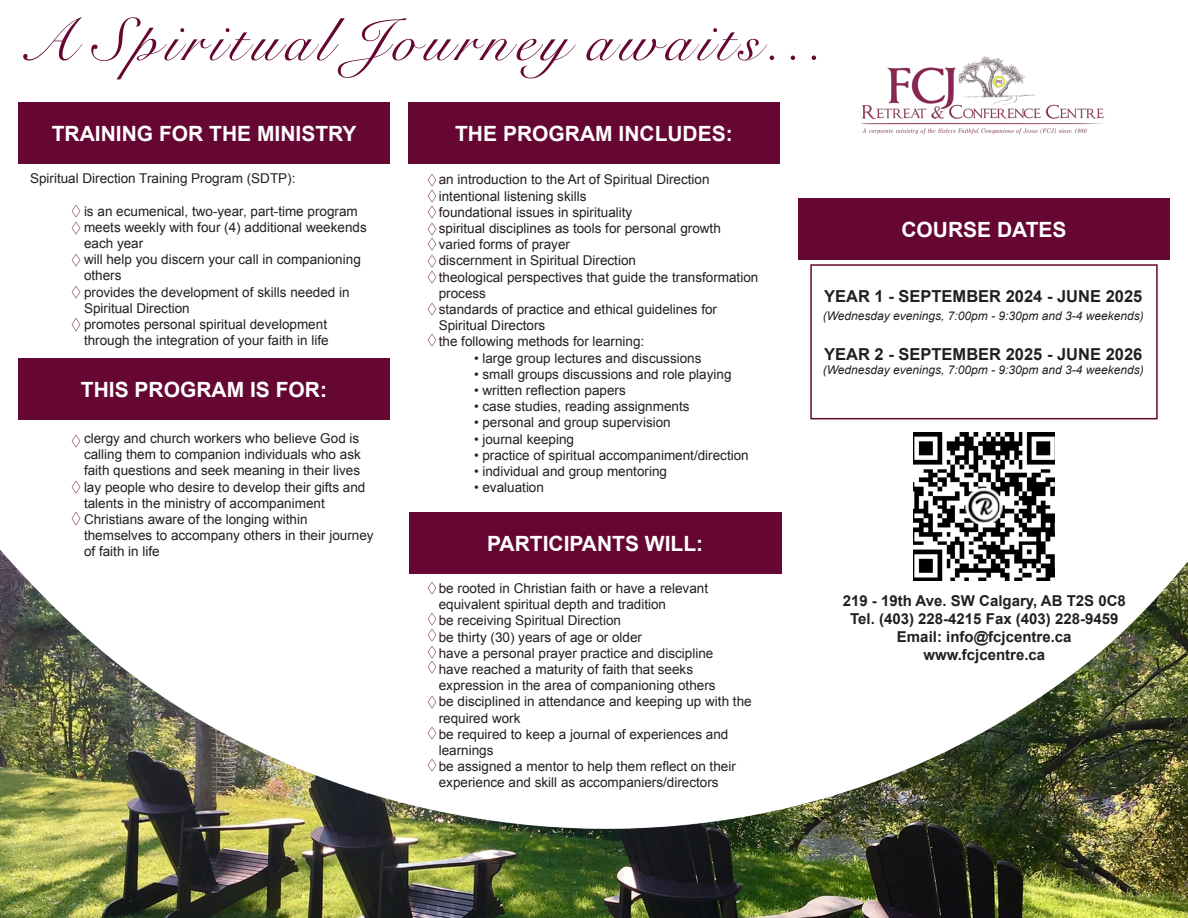
<style>
.page{position:relative;width:1188px;height:918px;background:#fff}
.page>*{position:absolute;margin:0;border:0;box-sizing:border-box;transform-origin:0 0}
.t1{font:60px "Snell Roundhand";letter-spacing:.1em;color:#650732}
.t2{font:700 21px "Arial";color:#fff}
.t3{font:700 16.5px "Arial";color:#231f20}
.t4{font:700 15px "Arial";color:#231f20}
.t5{font:13.5px "Arial";color:#231f20}
.t6{font:italic 12px "Arial";color:#231f20}
</style>
<div class="page">
<img style="left:0;top:102px;width:1188px;height:816px">
<div style="left:409px;top:513px;width:372px;height:61px;background:#650732"></div>
<div style="left:408px;top:103px;width:372px;height:61px;background:#650732"></div>
<div style="left:18px;top:103px;width:372px;height:61px;background:#650732"></div>
<div style="left:18px;top:358px;width:372px;height:61px;background:#650732"></div>
<img style="left:71px;top:203px;width:10px;height:15px">
<img style="left:71px;top:220px;width:10px;height:15px">
<img style="left:71px;top:253px;width:10px;height:15px">
<img style="left:71px;top:285px;width:10px;height:15px">
<img style="left:71px;top:317px;width:10px;height:15px">
<img style="left:71px;top:480px;width:10px;height:15px">
<img style="left:71px;top:511px;width:10px;height:15px">
<img style="left:71px;top:433px;width:10px;height:15px">
<img style="left:427px;top:172px;width:10px;height:15px">
<img style="left:427px;top:189px;width:10px;height:79px">
<img style="left:427px;top:270px;width:10px;height:15px">
<img style="left:427px;top:301px;width:10px;height:15px">
<img style="left:427px;top:333px;width:10px;height:15px">
<img style="left:427px;top:580px;width:10px;height:16px">
<img style="left:427px;top:611px;width:10px;height:15px">
<img style="left:427px;top:628px;width:10px;height:47px">
<img style="left:427px;top:695px;width:10px;height:15px">
<img style="left:427px;top:726px;width:10px;height:15px">
<img style="left:427px;top:758px;width:10px;height:15px">
<div style="left:810px;top:264px;width:348px;height:155px;border:2px solid #650732"></div>
<img style="left:914px;top:432px;width:140px;height:148px">
<img style="left:858px;top:55px;width:252px;height:90px">
<p class="t1" style="left:18px;top:-7px;width:806px">A Spiritual Journey awaits...</p>
<p class="t2" style="left:52px;top:120px;width:306px">TRAINING FOR THE MINISTRY</p>
<p class="t5" style="left:30px;top:170px;width:267px">Spiritual Direction Training Program (SDTP):</p>
<p class="t5" style="left:84px;top:202px;width:275px">is an ecumenical, two-year, part-time program</p>
<p class="t5" style="left:84px;top:218px;width:284px">meets weekly with four (4) additional weekends</p>
<p class="t5" style="left:84px;top:234px;width:61px">each year</p>
<p class="t5" style="left:84px;top:251px;width:278px">will help you discern your call in companioning</p>
<p class="t5" style="left:84px;top:267px;width:39px">others</p>
<p class="t5" style="left:84px;top:283px;width:267px">provides the development of skills needed in</p>
<p class="t5" style="left:84px;top:299px;width:107px">Spiritual Direction</p>
<p class="t5" style="left:84px;top:315px;width:245px">promotes personal spiritual development</p>
<p class="t5" style="left:84px;top:332px;width:246px">through the integration of your faith in life</p>
<p class="t2" style="left:81px;top:375px;width:248px">THIS PROGRAM IS FOR:</p>
<p class="t5" style="left:84px;top:429px;width:277px">clergy and church workers who believe God is</p>
<p class="t5" style="left:84px;top:446px;width:278px">calling them to companion individuals who ask</p>
<p class="t5" style="left:84px;top:462px;width:278px">faith questions and seek meaning in their lives</p>
<p class="t5" style="left:84px;top:478px;width:283px">lay people who desire to develop their gifts and</p>
<p class="t5" style="left:84px;top:494px;width:242px">talents in the ministry of accompaniment</p>
<p class="t5" style="left:84px;top:510px;width:225px">Christians aware of the longing within</p>
<p class="t5" style="left:84px;top:527px;width:291px">themselves to accompany others in their journey</p>
<p class="t5" style="left:84px;top:543px;width:77px">of faith in life</p>
<p class="t2" style="left:455px;top:120px;width:279px">THE PROGRAM INCLUDES:</p>
<p class="t5" style="left:439px;top:171px;width:272px">an introduction to the Art of Spiritual Direction</p>
<p class="t5" style="left:439px;top:187px;width:149px">intentional listening skills</p>
<p class="t5" style="left:439px;top:203px;width:195px">foundational issues in spirituality</p>
<p class="t5" style="left:439px;top:219px;width:284px">spiritual disciplines as tools for personal growth</p>
<p class="t5" style="left:439px;top:236px;width:133px">varied forms of prayer</p>
<p class="t5" style="left:439px;top:252px;width:199px">discernment in Spiritual Direction</p>
<p class="t5" style="left:439px;top:268px;width:321px">theological perspectives that guide the transformation</p>
<p class="t5" style="left:439px;top:284px;width:49px">process</p>
<p class="t5" style="left:439px;top:300px;width:280px">standards of practice and ethical guidelines for</p>
<p class="t5" style="left:439px;top:317px;width:108px">Spiritual Directors</p>
<p class="t5" style="left:439px;top:333px;width:207px">the following methods for learning:</p>
<p class="t5" style="left:474px;top:349px;width:229px">• large group lectures and discussions</p>
<p class="t5" style="left:474px;top:365px;width:259px">• small groups discussions and role playing</p>
<p class="t5" style="left:474px;top:381px;width:153px">• written reflection papers</p>
<p class="t5" style="left:474px;top:398px;width:217px">• case studies, reading assignments</p>
<p class="t5" style="left:474px;top:414px;width:198px">• personal and group supervision</p>
<p class="t5" style="left:474px;top:430px;width:102px">• journal keeping</p>
<p class="t5" style="left:474px;top:446px;width:276px">• practice of spiritual accompaniment/direction</p>
<p class="t5" style="left:474px;top:462px;width:195px">• individual and group mentoring</p>
<p class="t5" style="left:474px;top:479px;width:72px">• evaluation</p>
<p class="t2" style="left:487px;top:530px;width:218px">PARTICIPANTS WILL:</p>
<p class="t5" style="left:439px;top:579px;width:271px">be rooted in Christian faith or have a relevant</p>
<p class="t5" style="left:439px;top:596px;width:229px">equivalent spiritual depth and tradition</p>
<p class="t5" style="left:439px;top:612px;width:184px">be receiving Spiritual Direction</p>
<p class="t5" style="left:439px;top:628px;width:205px">be thirty (30) years of age or older</p>
<p class="t5" style="left:439px;top:644px;width:276px">have a personal prayer practice and discipline</p>
<p class="t5" style="left:439px;top:660px;width:256px">have reached a maturity of faith that seeks</p>
<p class="t5" style="left:439px;top:677px;width:278px">expression in the area of companioning others</p>
<p class="t5" style="left:439px;top:693px;width:314px">be disciplined in attendance and keeping up with the</p>
<p class="t5" style="left:439px;top:709px;width:83px">required work</p>
<p class="t5" style="left:439px;top:725px;width:291px">be required to keep a journal of experiences and</p>
<p class="t5" style="left:439px;top:741px;width:56px">learnings</p>
<p class="t5" style="left:439px;top:758px;width:299px">be assigned a mentor to help them reflect on their</p>
<p class="t5" style="left:439px;top:774px;width:281px">experience and skill as accompaniers/directors</p>
<p class="t2" style="left:901px;top:216px;width:167px">COURSE DATES</p>
<p class="t3" style="left:824px;top:286px;width:320px">YEAR 1 - SEPTEMBER 2024 - JUNE 2025</p>
<p class="t6" style="left:823px;top:308px;width:323px">(Wednesday evenings, 7:00pm - 9:30pm and 3-4 weekends)</p>
<p class="t3" style="left:824px;top:343px;width:320px">YEAR 2 - SEPTEMBER 2025 - JUNE 2026</p>
<p class="t6" style="left:823px;top:362px;width:323px">(Wednesday evenings, 7:00pm - 9:30pm and 3-4 weekends)</p>
<p class="t4" style="left:843px;top:591px;width:285px">219 - 19th Ave. SW Calgary, AB T2S 0C8</p>
<p class="t4" style="left:850px;top:609px;width:270px">Tel. (403) 228-4215 Fax (403) 228-9459</p>
<p class="t4" style="left:897px;top:627px;width:176px">Email: info@fcjcentre.ca</p>
<p class="t4" style="left:923px;top:645px;width:123px">www.fcjcentre.ca</p>
</div>
